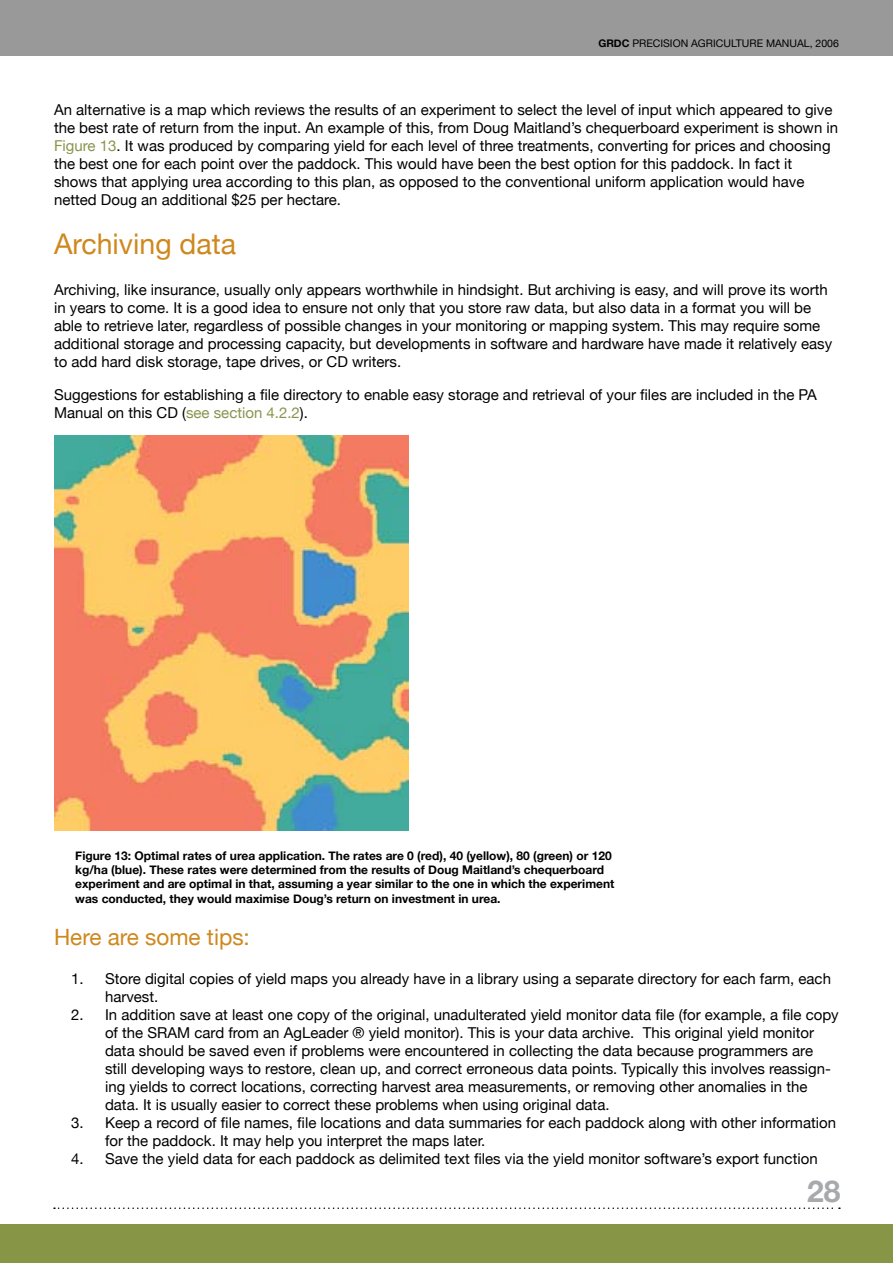
<style>
.page{position:relative;width:893px;height:1263px;background:#fff}
.page>*{position:absolute;margin:0;border:0;box-sizing:border-box;transform-origin:0 0}
.t1{font:700 30px "Helvetica Neue";color:#a7a9ac}
.t2{font:28.5px "Helvetica Neue";color:#cf881e}
.t3{font:22.5px "Helvetica Neue";color:#cf881e}
.t4{font:15px/18px "Helvetica Neue";color:#000}
.t5{font:700 12px/14.4px "Helvetica Neue";color:#000}
.t6{font:10.5px "Helvetica Neue";color:#000}
.s1{font-weight:700}
.s2{color:#8a944c}
</style>
<div class="page">
<svg style="left:54px;top:1207px;width:786px;height:2px"></svg>
<div style="left:0;top:0;width:893px;height:55px;background:#999"></div>
<div style="left:0;top:1225px;width:893px;height:38px;background:#879547"></div>
<img style="left:54px;top:436px;width:354px;height:394px">
<p class="t6" style="left:598px;top:37px;width:242px"><span class="s1">GRDC</span> PRECISION AGRICULTURE MANUAL, 2006</p>
<p class="t4" style="left:54px;top:100px;width:786px">An alternative is a map which reviews the results of an experiment to select the level of input which appeared to give the best rate of return from the input. An example of this, from Doug Maitland’s chequerboard experiment is shown in <span class="s2">Figure 13</span>. It was produced by comparing yield for each level of three treatments, converting for prices and choosing the best one for each point over the paddock. This would have been the best option for this paddock. In fact it shows that applying urea according to this plan, as opposed to the conventional uniform application would have netted Doug an additional $25 per hectare.</p>
<h2 class="t2" style="left:54px;top:227px;width:184px">Archiving data</h2>
<p class="t4" style="left:54px;top:280px;width:780px">Archiving, like insurance, usually only appears worthwhile in hindsight. But archiving is easy, and will prove its worth in years to come. It is a good idea to ensure not only that you store raw data, but also data in a format you will be able to retrieve later, regardless of possible changes in your monitoring or mapping system. This may require some additional storage and processing capacity, but developments in software and hardware have made it relatively easy to add hard disk storage, tape drives, or CD writers.</p>
<p class="t4" style="left:54px;top:385px;width:764px">Suggestions for establishing a file directory to enable easy storage and retrieval of your files are included in the PA<br>Manual on this CD (<span class="s2">see section 4.2.2</span>).</p>
<p class="t5" style="left:75px;top:848px;width:541px">Figure 13: Optimal rates of urea application. The rates are 0 (red), 40 (yellow), 80 (green) or 120 kg/ha (blue). These rates were determined from the results of Doug Maitland’s chequerboard experiment and are optimal in that, assuming a year similar to the one in which the experiment was conducted, they would maximise Doug’s return on investment in urea.</p>
<h3 class="t3" style="left:54px;top:923px;width:197px">Here are some tips:</h3>
<p class="t4" style="left:105px;top:969px;width:727px;text-indent:-34px">1. Store digital copies of yield maps you already have in a library using a separate directory for each farm, each harvest.</p>
<p class="t4" style="left:105px;top:1005px;width:735px;text-indent:-34px">2. In addition save at least one copy of the original, unadulterated yield monitor data file (for example, a file copy of the SRAM card from an AgLeader ® yield monitor). This is your data archive. This original yield monitor data should be saved even if problems were encountered in collecting the data because programmers are still developing ways to restore, clean up, and correct erroneous data points. Typically this involves reassign&shy;ing yields to correct locations, correcting harvest area measurements, or removing other anomalies in the data. It is usually easier to correct these problems when using original data.</p>
<p class="t4" style="left:105px;top:1113px;width:732px;text-indent:-34px">3. Keep a record of file names, file locations and data summaries for each paddock along with other information for the paddock. It may help you interpret the maps later.</p>
<p class="t4" style="left:71px;top:1149px;width:748px">4. Save the yield data for each paddock as delimited text files via the yield monitor software’s export function</p>
<h1 class="t1" style="left:807px;top:1172px;width:35px">28</h1>
</div>
